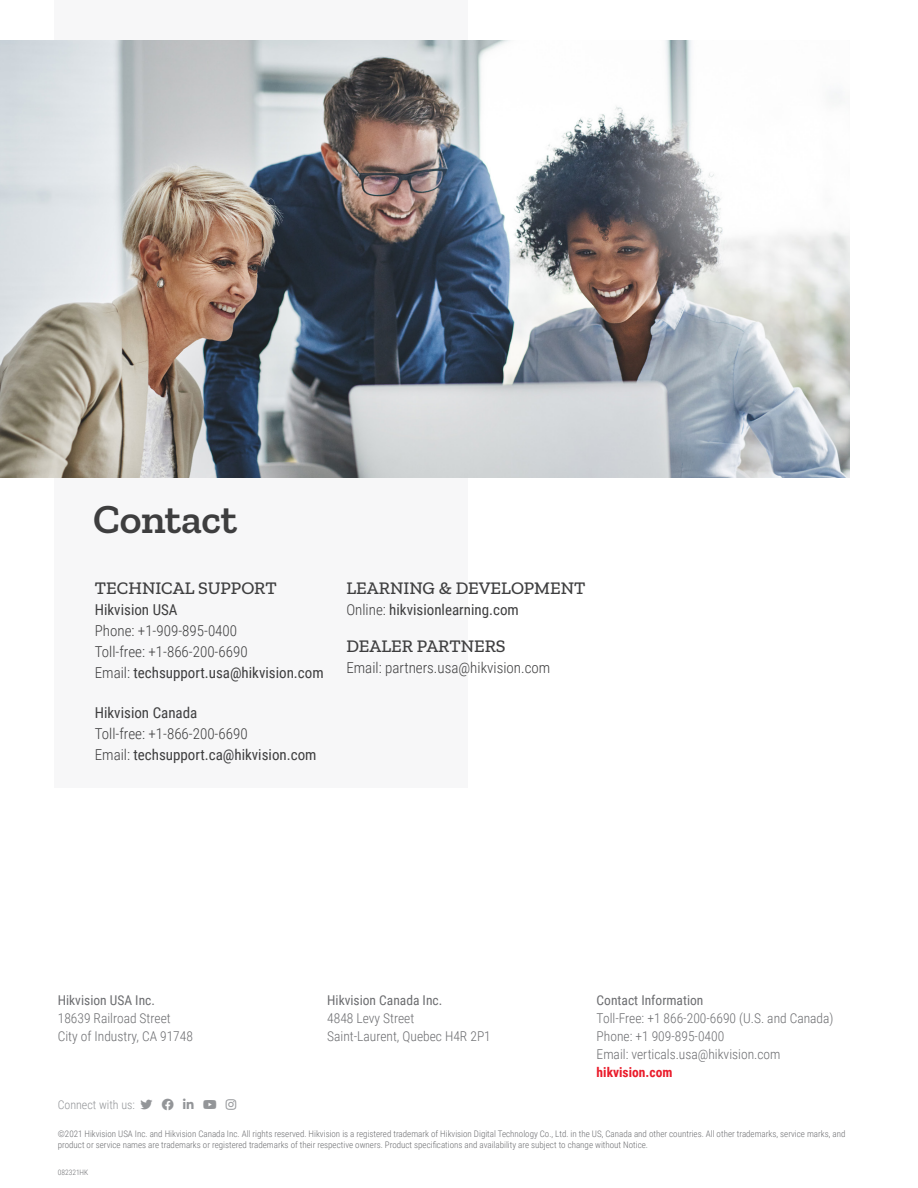
<style>
.page{position:relative;width:918px;height:1188px;background:#fff}
.page>*{position:absolute;margin:0;border:0;box-sizing:border-box;transform-origin:0 0}
.t1{font:600 42px "Zilla Slab";letter-spacing:-.015em;color:#3e3e3f}
.Body_PQG_2015{font:500 18px "Zilla Slab";color:#3e3e3f}
.Body_PQG_2015-2{font:15px "Roboto Condensed";color:#3e3e3f}
.Body_PQG_2015-3{font:300 15px "Roboto Condensed";color:#3e3e3f}
.t2{font:300 13.5px/18px "Roboto Condensed";color:#6c6d70}
.t3{font:13.5px "Roboto Condensed";color:#6c6d70}
.t4{font:700 13.5px "Roboto Condensed";color:#ea1c2b}
.t5{font:300 12px "Roboto Condensed";color:#939598}
.t6{font:300 9px/10.8px "Roboto Condensed";color:#6c6d70}
.t7{font:300 7.5px "Roboto Condensed";color:#6c6d70}
.s1{font-weight:300}
</style>
<div class="page">
<div style="left:54px;top:0;width:414px;height:788px;background:#f7f7f8"></div>
<img style="left:0;top:40px;width:849px;height:438px">
<p class="t1" style="left:93px;top:495px;width:145px">Contact</p>
<p class="Body_PQG_2015" style="left:95px;top:578px;width:183px">TECHNICAL SUPPORT</p>
<p class="Body_PQG_2015-2" style="left:95px;top:599px;width:84px">Hikvision USA</p>
<p class="Body_PQG_2015-3" style="left:95px;top:620px;width:144px">Phone: +1-909-895-0400</p>
<p class="Body_PQG_2015-3" style="left:95px;top:641px;width:154px">Toll-free: +1-866-200-6690</p>
<p class="Body_PQG_2015-2" style="left:95px;top:662px;width:230px"><span class="s1">Email:</span> techsupport.usa@hikvision.com</p>
<p class="Body_PQG_2015-2" style="left:95px;top:702px;width:104px">Hikvision Canada</p>
<p class="Body_PQG_2015-3" style="left:95px;top:723px;width:154px">Toll-free: +1-866-200-6690</p>
<p class="Body_PQG_2015-2" style="left:95px;top:744px;width:223px"><span class="s1">Email:</span> techsupport.ca@hikvision.com</p>
<p class="Body_PQG_2015" style="left:346px;top:578px;width:241px">LEARNING &amp; DEVELOPMENT</p>
<p class="Body_PQG_2015-2" style="left:346px;top:599px;width:174px"><span class="s1">Online:</span> hikvisionlearning.com</p>
<p class="Body_PQG_2015" style="left:346px;top:636px;width:161px">DEALER PARTNERS</p>
<p class="Body_PQG_2015-3" style="left:346px;top:657px;width:205px">Email: partners.usa@hikvision.com</p>
<p class="t3" style="left:58px;top:991px;width:99px">Hikvision USA Inc.</p>
<p class="t2" style="left:58px;top:1009px;width:114px">18639 Railroad Street</p>
<p class="t2" style="left:58px;top:1027px;width:137px">City of Industry, CA 91748</p>
<p class="t3" style="left:327px;top:991px;width:117px">Hikvision Canada Inc.</p>
<p class="t2" style="left:327px;top:1009px;width:89px">4848 Levy Street</p>
<p class="t2" style="left:327px;top:1027px;width:165px">Saint-Laurent, Quebec H4R 2P1</p>
<p class="t3" style="left:597px;top:991px;width:108px">Contact Information</p>
<p class="t2" style="left:597px;top:1009px;width:238px">Toll-Free: +1 866-200-6690 (U.S. and Canada)<br>Phone: +1 909-895-0400</p>
<p class="t2" style="left:597px;top:1045px;width:185px">Email: verticals.usa@hikvision.com</p>
<p class="t4" style="left:597px;top:1063px;width:77px">hikvision.com</p>
<p class="t5" style="left:58px;top:1096px;width:79px">Connect with us:</p>
<p class="t6" style="left:58px;top:1128px;width:789px">©2021 Hikvision USA Inc. and Hikvision Canada Inc. All rights reserved. Hikvision is a registered trademark of Hikvision Digital Technology Co., Ltd. in the US, Canada and other countries. All other trademarks, service marks, and product or service names are trademarks or registered trademarks of their respective owners. Product specifications and availability are subject to change without Notice.</p>
<p class="t7" style="left:58px;top:1167px;width:32px">082321HK</p>
</div>
